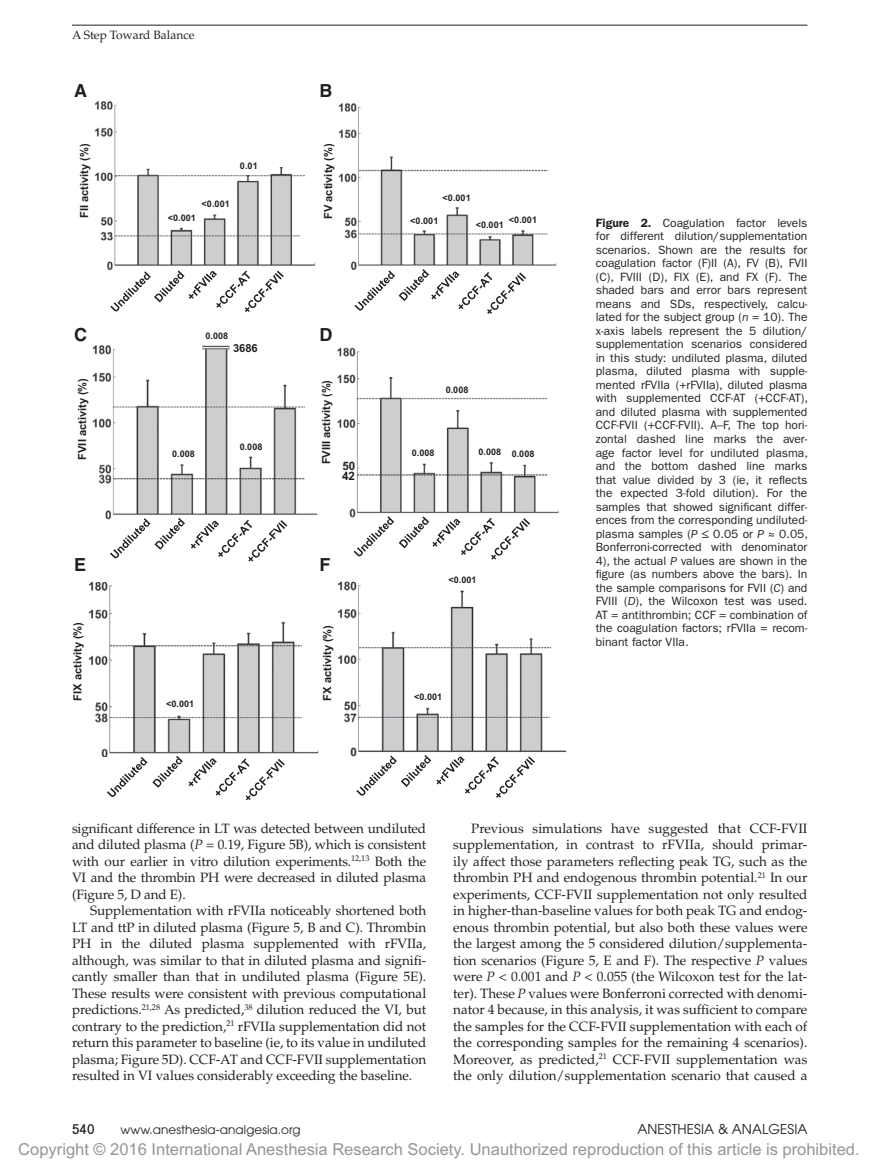
<style>
.page{position:relative;width:878px;height:1175px;background:#fff}
.page>*{position:absolute;margin:0;border:0;box-sizing:border-box;transform-origin:0 0}
.t1{font:700 18px "Helvetica";color:#231f20}
.t2{font:16.5px "Arial MT Std";color:#939598}
.t3{font:13.5px/16.5px "Palatino LT Std";letter-spacing:-.005em;color:#231f20;text-align:justify}
.t4{font:13.5px "Avant Garde";letter-spacing:.005em;color:#231f20}
.t5{font:500 condensed 13.5px "Avant Garde";color:#231f20}
.t6{font:12px/13.5px "ITC Franklin Gothic Std";color:#231f20;text-align:justify}
.t7{font:12px "Avant Garde";letter-spacing:.005em;color:#231f20}
.t8{font:12px "Palatino LT Std";color:#231f20}
.t9{font:700 11.55px/9.9px "Arial";color:#231f20}
.t10{font:700 11.1px "Arial";color:#231f20}
.t11{font:700 9px "Arial";letter-spacing:.005em;color:#231f20}
.s1{font-weight:600}
.s2{font-style:italic}
.s3{font-family:"Gandhari Unicode"}
</style>
<div class="page">
<hr style="left:72px;top:25px;width:735px;height:1px;background:#231f20">
<img style="left:88px;top:102px;width:478px;height:655px">
<svg style="left:110px;top:270px;width:174px;height:42px"></svg>
<svg style="left:354px;top:269px;width:172px;height:45px"></svg>
<svg style="left:110px;top:518px;width:75px;height:40px"></svg>
<svg style="left:191px;top:519px;width:96px;height:42px"></svg>
<svg style="left:353px;top:516px;width:177px;height:43px"></svg>
<svg style="left:107px;top:756px;width:178px;height:44px"></svg>
<svg style="left:356px;top:755px;width:179px;height:43px"></svg>
<p class="t8" style="left:72px;top:28px;width:124px">A Step Toward Balance</p>
<h1 class="t1" style="left:74px;top:79px;width:14px">A</h1>
<h1 class="t1" style="left:319px;top:79px;width:14px">B</h1>
<p class="t10" style="left:77px;top:218px;width:76px;rotate:-90deg">FII activity (%)</p>
<p class="t10" style="left:321px;top:219px;width:77px;rotate:-90deg">FV activity (%)</p>
<p class="t11" style="left:240px;top:159px;width:19px">0.01</p>
<p class="t11" style="left:202px;top:198px;width:30px">&lt;0.001</p>
<p class="t11" style="left:168px;top:212px;width:30px">&lt;0.001</p>
<h1 class="t1" style="left:74px;top:324px;width:14px">C</h1>
<h1 class="t1" style="left:319px;top:324px;width:14px">D</h1>
<p class="t11" style="left:205px;top:330px;width:24px">0.008</p>
<p class="t10" style="left:233px;top:341px;width:26px">3686</p>
<p class="t10" style="left:75px;top:460px;width:83px;rotate:-90deg">FVII activity (%)</p>
<p class="t10" style="left:319px;top:464px;width:86px;rotate:-90deg">FVIII activity (%)</p>
<p class="t11" style="left:240px;top:440px;width:24px">0.008</p>
<p class="t11" style="left:172px;top:448px;width:24px">0.008</p>
<p class="t9" style="left:342px;top:461px;width:15px">50<br>42</p>
<h1 class="t1" style="left:74px;top:554px;width:14px">E</h1>
<h1 class="t1" style="left:319px;top:554px;width:12px">F</h1>
<p class="t10" style="left:70px;top:700px;width:80px;rotate:-90deg">FIX activity (%)</p>
<p class="t10" style="left:320px;top:700px;width:77px;rotate:-90deg">FX activity (%)</p>
<p class="t11" style="left:166px;top:698px;width:30px">&lt;0.001</p>
<p class="t11" style="left:442px;top:192px;width:30px">&lt;0.001</p>
<p class="t11" style="left:410px;top:214px;width:30px">&lt;0.001</p>
<p class="t11" style="left:509px;top:214px;width:30px">&lt;0.001</p>
<p class="t11" style="left:475px;top:219px;width:30px">&lt;0.001</p>
<p class="t11" style="left:445px;top:384px;width:24px">0.008</p>
<p class="t11" style="left:412px;top:446px;width:24px">0.008</p>
<p class="t11" style="left:478px;top:447px;width:58px">0.008 0.008</p>
<p class="t11" style="left:448px;top:574px;width:30px">&lt;0.001</p>
<p class="t11" style="left:414px;top:691px;width:30px">&lt;0.001</p>
<p class="t6" style="left:595px;top:216px;width:214px"><span class="s1">Figure 2.</span> Coagulation factor levels for different dilution/supplementation scenarios. Shown are the results for coagulation factor (F)II (A), FV (B), FVII (C), FVIII (D), FIX (E), and FX (F). The shaded bars and error bars represent means and SDs, respectively, calcu&shy;lated for the subject group (<span class="s2">n</span> = 10). The x-axis labels represent the 5 dilution/ supplementation scenarios considered in this study: undiluted plasma, diluted plasma, diluted plasma with supple&shy;mented rFVIIa (+rFVIIa), diluted plasma with supplemented CCF-AT (+CCF-AT), and diluted plasma with supplemented CCF-FVII (+CCF-FVII). A–F, The top hori&shy;zontal dashed line marks the aver&shy;age factor level for undiluted plasma, and the bottom dashed line marks that value divided by 3 (ie, it reflects the expected 3-fold dilution). For the samples that showed significant differ&shy;ences from the corresponding undiluted&shy;plasma samples (<span class="s2">P</span> <span class="s3">≤</span> 0.05 or <span class="s2">P</span> <span class="s3">≈</span> 0.05, Bonferroni-corrected with denominator 4), the actual <span class="s2">P</span> values are shown in the figure (as numbers above the bars). In the sample comparisons for FVII (<span class="s2">C</span>) and FVIII (<span class="s2">D</span>), the Wilcoxon test was used.<br>AT = antithrombin; CCF = combination of the coagulation factors; rFVIIa = recom&shy;binant factor VIIa.</p>
<p class="t3" style="left:72px;top:820px;width:355px">significant difference in LT was detected between undiluted and diluted plasma (<span class="s2">P</span> = 0.19, Figure 5B), which is consistent with our earlier in vitro dilution experiments.<sup>12,13</sup> Both the VI and the thrombin PH were decreased in diluted plasma (Figure 5, D and E).</p>
<p class="t3" style="left:72px;top:902px;width:356px;text-indent:18px">Supplementation with rFVIIa noticeably shortened both LT and ttP in diluted plasma (Figure 5, B and C). Thrombin PH in the diluted plasma supplemented with rFVIIa, although, was similar to that in diluted plasma and signifi&shy;cantly smaller than that in undiluted plasma (Figure 5E).<br>These results were consistent with previous computational predictions.<sup>21,28</sup> As predicted,<sup>38</sup> dilution reduced the VI, but contrary to the prediction,<sup>21</sup> rFVIIa supplementation did not return this parameter to baseline (ie, to its value in undiluted plasma; Figure 5D). CCF-AT and CCF-FVII supplementation resulted in VI values considerably exceeding the baseline.</p>
<p class="t3" style="left:453px;top:820px;width:356px;text-indent:18px">Previous simulations have suggested that CCF-FVII supplementation, in contrast to rFVIIa, should primar&shy;ily affect those parameters reflecting peak TG, such as the thrombin PH and endogenous thrombin potential.<sup>21</sup> In our experiments, CCF-FVII supplementation not only resulted in higher-than-baseline values for both peak TG and endog&shy;enous thrombin potential, but also both these values were the largest among the 5 considered dilution/supplementa&shy;tion scenarios (Figure 5, E and F). The respective <span class="s2">P</span> values were <span class="s2">P</span> &lt; 0.001 and <span class="s2">P</span> &lt; 0.055 (the Wilcoxon test for the lat&shy;ter). These <span class="s2">P</span> values were Bonferroni corrected with denomi&shy;nator 4 because, in this analysis, it was sufficient to compare the samples for the CCF-FVII supplementation with each of the corresponding samples for the remaining 4 scenarios).<br>Moreover, as predicted,<sup>21</sup> CCF-FVII supplementation was the only dilution/supplementation scenario that caused a</p>
<p class="t5" style="left:72px;top:1121px;width:24px">540</p>
<p class="t7" style="left:120px;top:1123px;width:182px">www.anesthesia-analgesia.org</p>
<p class="t4" style="left:637px;top:1121px;width:171px">anesthesia &amp; analgesia</p>
<p class="t2" style="left:18px;top:1140px;width:842px">Copyright © 2016 International Anesthesia Research Society. Unauthorized reproduction of this article is prohibited.</p>
</div>
